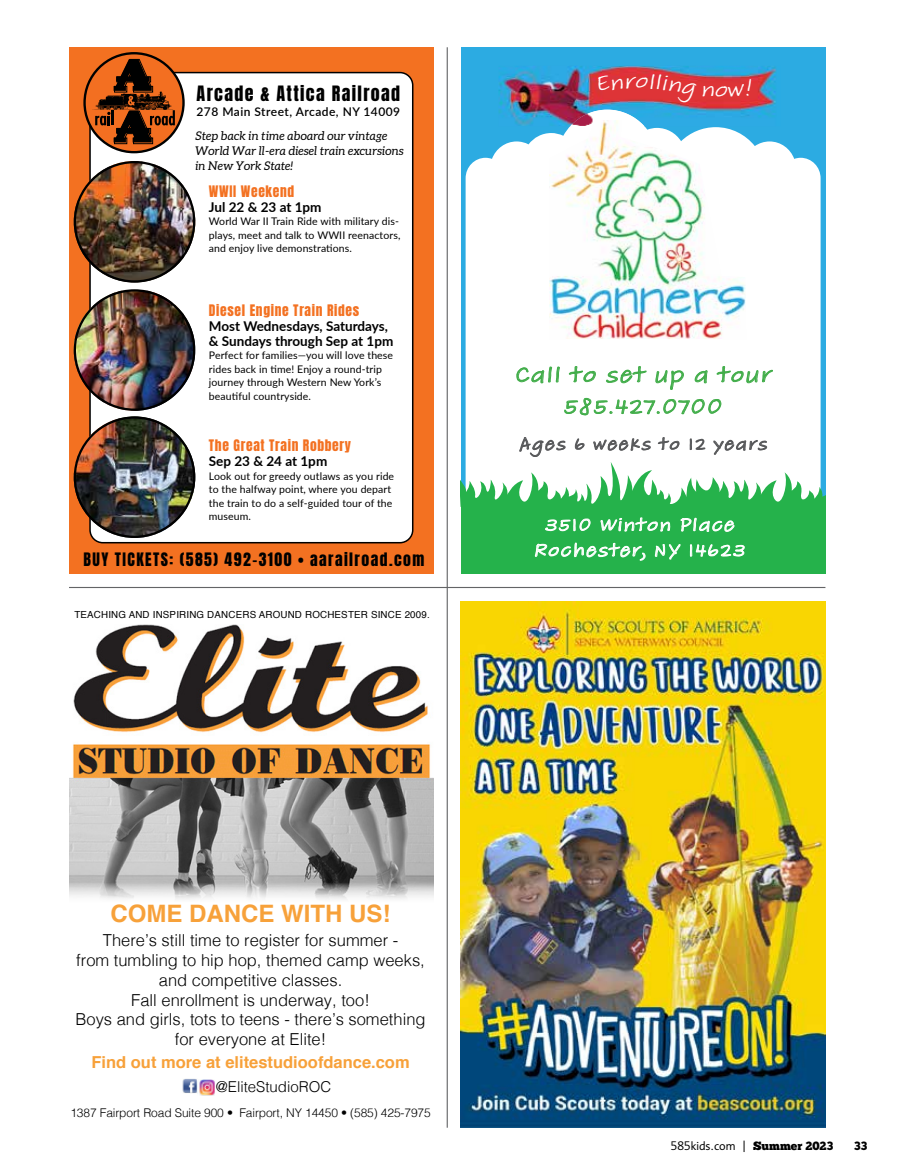
<style>
.page{position:relative;width:905px;height:1175px;background:#fff}
.page>*{position:absolute;margin:0;border:0;box-sizing:border-box;transform-origin:0 0}
.t1{font:700 24px "Helvetica";color:#f7a13a}
.t2{font:22.95px/31.5px "Adobe Handwriting Tiffany";letter-spacing:.06em;color:#41ad49;text-align:center;scale:1.18 1}
.t3{font:22.95px "Adobe Handwriting Tiffany";color:#fff;scale:1.18 1}
.t4{font:19.2px/25.5px "Adobe Handwriting Tiffany";letter-spacing:.06em;color:#fff;text-align:center;scale:1.18 1}
.t5{font:18px "Anton";letter-spacing:.075em;color:#000}
.t6{font:17.85px "Adobe Handwriting Tiffany";letter-spacing:.075em;color:#58595b;scale:1.18 1}
.t7{font:300 16.5px/19.8px "Helvetica";color:#000;text-align:center}
.t8{font:700 16.5px "Helvetica";color:#f7a13a}
.t9{font:15.75px "Anton";letter-spacing:.09em;color:#000}
.t10{font:300 15px "Helvetica";color:#000}
.t11{font:700 13.5px/15px "Lato";color:#000}
.t12{font:13.5px "Anton";letter-spacing:.05em;color:#f37121}
.t13{font:italic 12px/15px "Aleo";letter-spacing:.01em;color:#000}
.t14{font:300 12px "Helvetica";letter-spacing:-.01em;color:#000}
.t15{font:600 12px "Lato";letter-spacing:.04em;color:#000}
.t16{font:12px "Informa Pro";color:#000}
.t17{font:12px "Chunk Five";color:#000}
.t18{font:10.5px/13.5px "Lato";letter-spacing:.01em;color:#000}
.t19{font:9.75px "Helvetica";letter-spacing:.02em;color:#000}
.s1{font-family:"Chunk Five"}
</style>
<div class="page">
<hr style="left:69px;top:587px;width:756px;height:1px;background:#636466">
<hr style="left:446px;top:47px;width:2px;height:1080px;background:#636466">
<img style="left:461px;top:601px;width:364px;height:526px">
<img style="left:69px;top:624px;width:365px;height:276px">
<img style="left:182px;top:1078px;width:15px;height:15px">
<img style="left:199px;top:1079px;width:16px;height:16px">
<div style="left:460px;top:47px;width:365px;height:468px;background:#2cabe2"></div>
<div style="left:465px;top:133px;width:355px;height:329px;background:#fff"></div>
<img style="left:498px;top:66px;width:278px;height:60px">
<img style="left:570px;top:110px;width:74px;height:10px">
<div style="left:460px;top:504px;width:365px;height:70px;background:#25b24b"></div>
<img style="left:549px;top:120px;width:197px;height:219px">
<svg style="left:460px;top:462px;width:365px;height:49px"></svg>
<div style="left:69px;top:47px;width:365px;height:527px;background:#f37121"></div>
<div style="left:90px;top:73px;width:322px;height:469px;background:#fff;border-radius:13px"></div>
<div style="left:89px;top:72px;width:324px;height:471px;border:2px solid #000;border-radius:13px"></div>
<img style="left:74px;top:161px;width:121px;height:121px;border-radius:61px">
<div style="left:74px;top:161px;width:121px;height:121px;border:2px solid #000;border-radius:50%"></div>
<img style="left:74px;top:291px;width:121px;height:120px">
<div style="left:74px;top:289px;width:121px;height:122px;border:2px solid #000;border-radius:50%"></div>
<img style="left:74px;top:416px;width:121px;height:122px;border-radius:61px">
<div style="left:74px;top:416px;width:121px;height:122px;border:2px solid #000;border-radius:50%"></div>
<svg style="left:83px;top:52px;width:102px;height:101px"></svg>
<svg style="left:597px;top:74px;width:99px;height:30px;background:#d5393e"></svg>
<svg style="left:702px;top:85px;width:12px;height:12px"></svg>
<svg style="left:728px;top:79px;width:24px;height:17px"></svg>
<h3 class="t5" style="left:196px;top:84px;width:205px">Arcade &amp; Attica Railroad</h3>
<p class="t15" style="left:196px;top:103px;width:205px">278 Main Street, Arcade, NY 14009</p>
<p class="t13" style="left:195px;top:128px;width:210px">Step back in time aboard our vintage<br>World War ll-era diesel train excursions in New York State!</p>
<p class="t12" style="left:209px;top:184px;width:87px">WWII Weekend</p>
<p class="t11" style="left:209px;top:199px;width:114px">Jul 22 &amp; 23 at 1pm</p>
<p class="t18" style="left:209px;top:214px;width:193px">World War II Train Ride with military dis&shy;plays, meet and talk to WWII reenactors, and enjoy live demonstrations.</p>
<p class="t12" style="left:209px;top:303px;width:152px">Diesel Engine Train Rides</p>
<p class="t11" style="left:209px;top:317px;width:186px">Most Wednesdays, Saturdays, &amp; Sundays through Sep at 1pm</p>
<p class="t18" style="left:209px;top:348px;width:186px">Perfect for families—you will love these rides back in time! Enjoy a round-trip journey through Western New York’s beautiful countryside.</p>
<p class="t12" style="left:209px;top:439px;width:144px">The Great Train Robbery</p>
<p class="t11" style="left:209px;top:453px;width:120px">Sep 23 &amp; 24 at 1pm</p>
<p class="t18" style="left:209px;top:469px;width:187px">Look out for greedy outlaws as you ride to the halfway point, where you depart the train to do a self-guided tour of the museum.</p>
<h3 class="t9" style="left:83px;top:551px;width:342px">BUY TICKETS: (585) 492-3100 • aarailroad.com</h3>
<p class="t19" style="left:74px;top:606px;width:357px">TEACHING AND INSPIRING DANCERS AROUND ROCHESTER SINCE 2009.</p>
<h2 class="t3" style="left:714px;top:73px;width:13px">o</h2>
<h2 class="t2" style="left:515px;top:359px;width:218px">Call to set up a tour<br>585.427.0700</h2>
<h3 class="t6" style="left:519px;top:431px;width:212px">Ages 6 weeks to 12 years</h3>
<h3 class="t4" style="left:534px;top:512px;width:181px">3510 Winton Place<br>Rochester, NY 14623</h3>
<h1 class="t1" style="left:110px;top:894px;width:281px">COME DANCE WITH US!</h1>
<h3 class="t7" style="left:75px;top:929px;width:351px">There’s still time to register for summer -<br>from tumbling to hip hop, themed camp weeks, and competitive classes.<br>Fall enrollment is underway, too!<br>Boys and girls, tots to teens - there’s something for everyone at Elite!</h3>
<h3 class="t8" style="left:91px;top:1049px;width:320px">Find out more at elitestudioofdance.com</h3>
<p class="t14" style="left:70px;top:1102px;width:362px">1387 Fairport Road Suite 900 • Fairport, NY 14450 • (585) 425-7975</p>
<h3 class="t10" style="left:216px;top:1073px;width:117px">@EliteStudioROC</h3>
<p class="t16" style="left:670px;top:1138px;width:164px">585kids.com | <span class="s1">Summer 2023</span></p>
<p class="t17" style="left:854px;top:1138px;width:14px">33</p>
</div>
